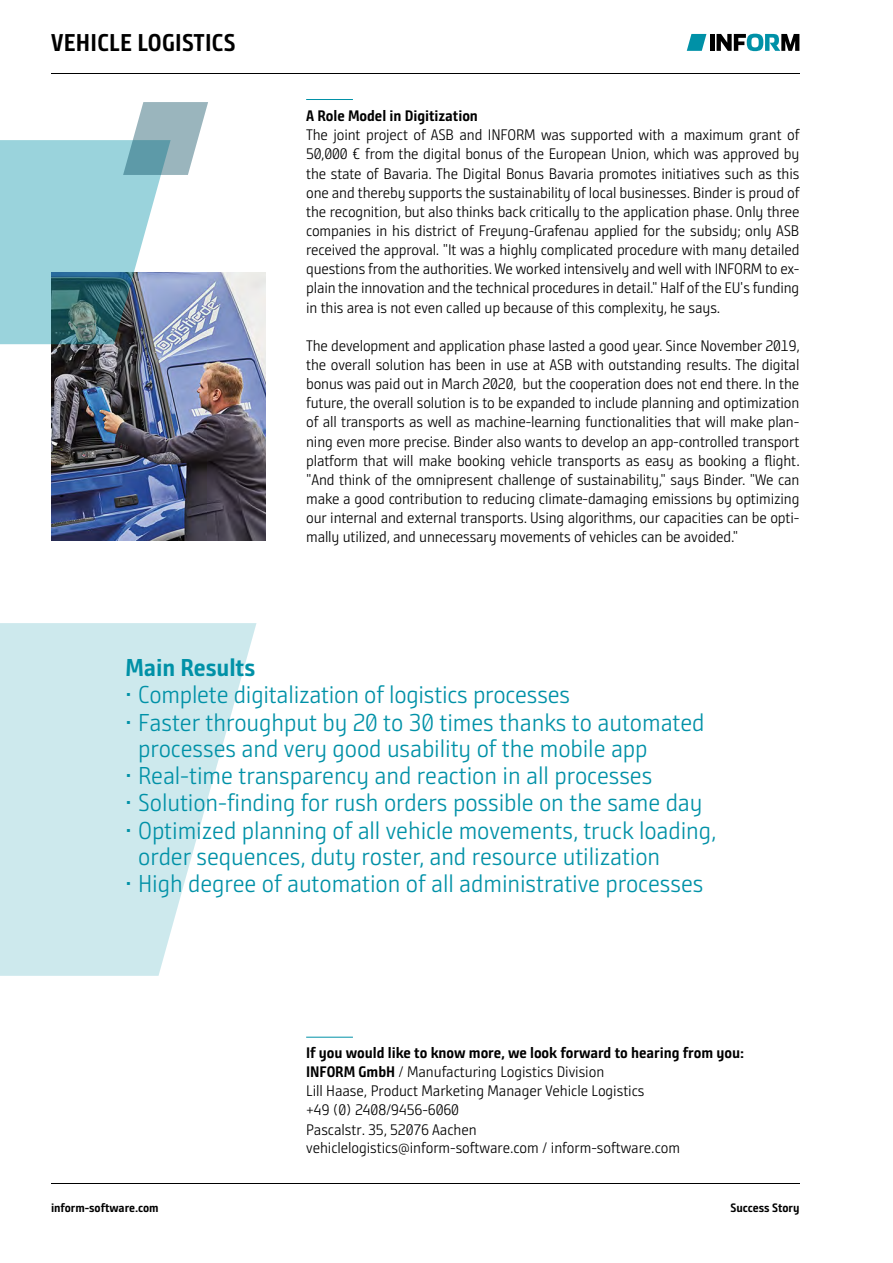
<style>
.page{position:relative;width:893px;height:1263px;background:#fff}
.page>*{position:absolute;margin:0;border:0;box-sizing:border-box;transform-origin:0 0}
.t1{font:24.45px/26px "Bunday Sans Pro SG Se Ligh";letter-spacing:-.005em;color:#0091a7}
.Highlights_-_Subline{font:700 24.45px "Bunday Sans Pro SG";letter-spacing:-.005em;color:#0091a7}
.Success_Story{font:700 24.3px "Bunday Sans Pro SG";letter-spacing:.01em;color:#000}
.Fließtext{font:15.3px/19.2px "Bunday Sans Pro SG Se Ligh";letter-spacing:-.005em;color:#000;text-align:justify}
.Fließtext___Subline{font:700 15.3px "Bunday Sans Pro SG";letter-spacing:-.005em;color:#000}
.t2{font:700 12.15px "Bunday Sans Pro SG";letter-spacing:-.005em;color:#000}
.s1{font-family:"Bunday Sans Pro SG";font-weight:700}
</style>
<div class="page">
<hr style="left:306px;top:99px;width:47px;height:1px;background:#0091a7">
<svg style="left:0;top:623px;width:256px;height:353px;fill:#cde9ed"></svg>
<img style="left:51px;top:272px;width:215px;height:268px">
<svg style="left:0;top:102px;width:208px;height:242px"></svg>
<hr style="left:306px;top:1037px;width:47px;height:1px;background:#0091a7">
<hr style="left:51px;top:74px;width:748px;height:1px;background:#000">
<hr style="left:51px;top:1183px;width:748px;height:1px;background:#000">
<svg style="left:687px;top:34px;width:19px;height:17px"></svg>
<svg style="left:716px;top:34px;width:83px;height:17px"></svg>
<hr style="left:710px;top:34px;width:4px;height:17px;background:#000">
<p class="Success_Story" style="left:51px;top:27px;width:186px">VEHICLE LOGISTICS</p>
<p class="Fließtext___Subline" style="left:306px;top:106px;width:173px">A Role Model in Digitization</p>
<p class="Fließtext" style="left:306px;top:125px;width:495px">The joint project of ASB and INFORM was supported with a maximum grant of 50,000 € from the digital bonus of the European Union, which was approved by the state of Bavaria. The Digital Bonus Bavaria promotes initiatives such as this one and thereby supports the sustainability of local businesses. Binder is proud of the recognition, but also thinks back critically to the application phase. Only three companies in his district of Freyung-Grafenau applied for the subsidy; only ASB received the approval. "It was a highly complicated procedure with many detailed questions from the authorities. We worked intensively and well with INFORM to ex&shy;plain the innovation and the technical procedures in detail." Half of the EU's funding in this area is not even called up because of this complexity, he says.</p>
<p class="Fließtext" style="left:306px;top:336px;width:495px">The development and application phase lasted a good year. Since November 2019, the overall solution has been in use at ASB with outstanding results. The digital bonus was paid out in March 2020, but the cooperation does not end there. In the future, the overall solution is to be expanded to include planning and optimization of all transports as well as machine-learning functionalities that will make plan&shy;ning even more precise. Binder also wants to develop an app-controlled transport platform that will make booking vehicle transports as easy as booking a flight. "And think of the omnipresent challenge of sustainability," says Binder. "We can make a good contribution to reducing climate-damaging emissions by optimizing our internal and external transports. Using algorithms, our capacities can be opti&shy;mally utilized, and unnecessary movements of vehicles can be avoided."</p>
<p class="Highlights_-_Subline" style="left:125px;top:651px;width:131px">Main Results</p>
<p class="t1" style="left:125px;top:681px;width:446px">• Complete digitalization of logistics processes</p>
<p class="t1" style="left:138px;top:709px;width:568px;text-indent:-13px">• Faster throughput by 20 to 30 times thanks to automated processes and very good usability of the mobile app</p>
<p class="t1" style="left:125px;top:762px;width:528px">• Real-time transparency and reaction in all processes</p>
<p class="t1" style="left:125px;top:789px;width:579px">• Solution-finding for rush orders possible on the same day</p>
<p class="t1" style="left:138px;top:817px;width:580px;text-indent:-13px">• Optimized planning of all vehicle movements, truck loading, order sequences, duty roster, and resource utilization</p>
<p class="t1" style="left:125px;top:870px;width:580px">• High degree of automation of all administrative processes</p>
<p class="Fließtext" style="left:306px;top:1043px;width:439px;text-align:left"><span class="s1">If you would like to know more, we look forward to hearing from you:<br>INFORM GmbH</span> / Manufacturing Logistics Division<br>Lill Haase, Product Marketing Manager Vehicle Logistics<br>+49 (0) 2408/9456-6060<br>Pascalstr. 35, 52076 Aachen<br>vehiclelogistics@inform-software.com / inform-software.com</p>
<p class="t2" style="left:51px;top:1200px;width:109px">inform-software.com</p>
<p class="t2" style="left:731px;top:1200px;width:70px">Success Story</p>
</div>
